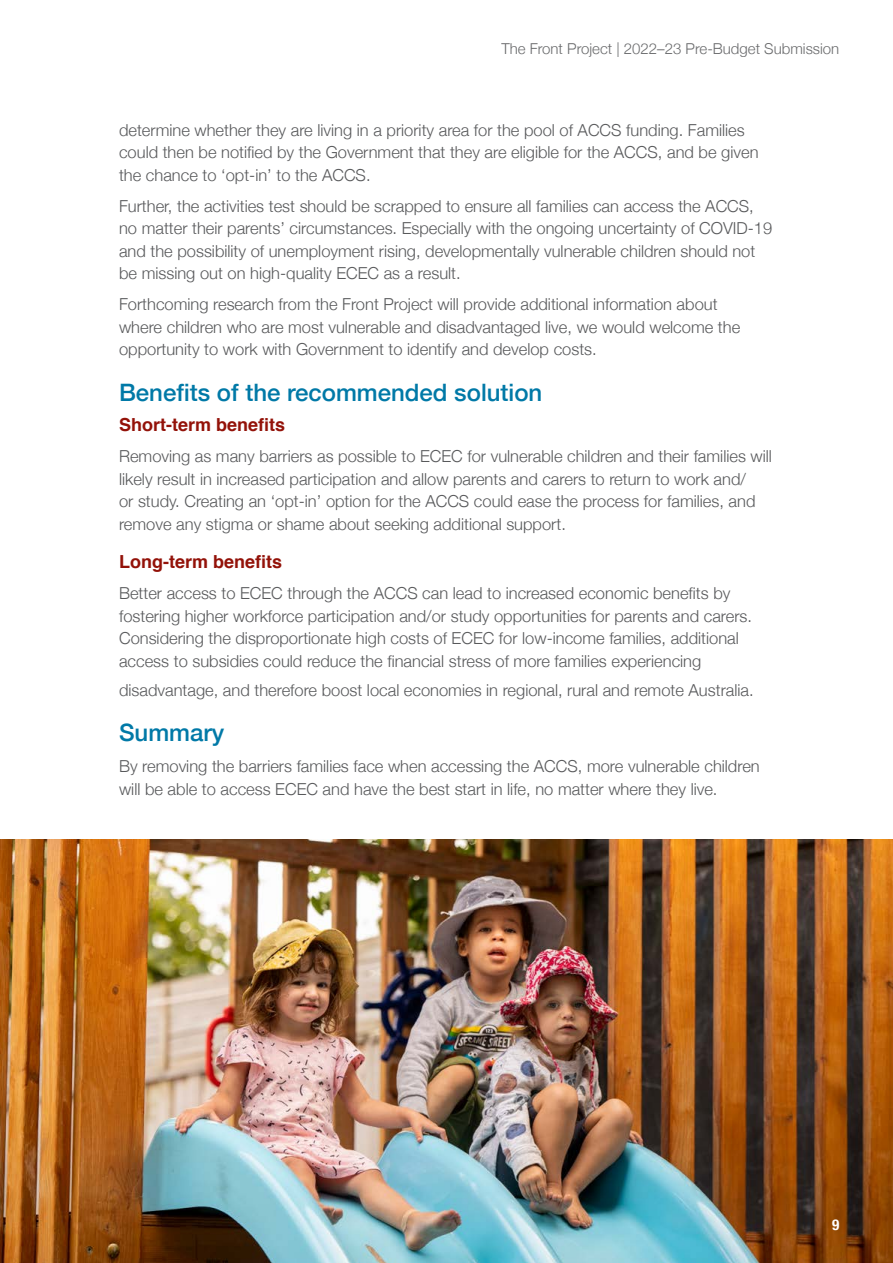
<style>
.page{position:relative;width:893px;height:1263px;background:#fff}
.page>*{position:absolute;margin:0;border:0;box-sizing:border-box;transform-origin:0 0}
.Heading_2{font:500 24px "Helvetica Neue";color:#0079a7}
.Heading_3{font:700 18px "Helvetica";color:#931209}
.Body_text{font:300 16.5px/22.5px "Helvetica Neue";color:#58595b}
.t1{font:300 15px "Helvetica Neue";color:#58595b}
.t2{font:700 condensed 15px "Helvetica Neue";color:#fff}
</style>
<div class="page">
<img style="left:0;top:840px;width:893px;height:423px">
<p class="t1" style="left:501px;top:36px;width:339px">The Front Project | 2022–23 Pre-Budget Submission</p>
<p class="Body_text" style="left:119px;top:117px;width:641px">determine whether they are living in a priority area for the pool of ACCS funding. Families could then be notified by the Government that they are eligible for the ACCS, and be given the chance to ‘opt-in’ to the ACCS.</p>
<p class="Body_text" style="left:119px;top:193px;width:655px">Further, the activities test should be scrapped to ensure all families can access the ACCS, no matter their parents’ circumstances. Especially with the ongoing uncertainty of COVID-19 and the possibility of unemployment rising, developmentally vulnerable children should not be missing out on high-quality ECEC as a result.</p>
<p class="Body_text" style="left:119px;top:292px;width:623px">Forthcoming research from the Front Project will provide additional information about where children who are most vulnerable and disadvantaged live, we would welcome the opportunity to work with Government to identify and develop costs.</p>
<p class="Heading_2" style="left:119px;top:373px;width:425px">Benefits of the recommended solution</p>
<p class="Heading_3" style="left:119px;top:410px;width:168px">Short-term benefits</p>
<p class="Body_text" style="left:119px;top:444px;width:654px">Removing as many barriers as possible to ECEC for vulnerable children and their families will likely result in increased participation and allow parents and carers to return to work and/<br>or study. Creating an ‘opt-in’ option for the ACCS could ease the process for families, and remove any stigma or shame about seeking additional support.</p>
<p class="Heading_3" style="left:119px;top:547px;width:165px">Long-term benefits</p>
<p class="Body_text" style="left:119px;top:581px;width:634px">Better access to ECEC through the ACCS can lead to increased economic benefits by fostering higher workforce participation and/or study opportunities for parents and carers.<br>Considering the disproportionate high costs of ECEC for low-income families, additional access to subsidies could reduce the financial stress of more families experiencing</p>
<p class="Body_text" style="left:119px;top:677px;width:636px">disadvantage, and therefore boost local economies in regional, rural and remote Australia.</p>
<p class="Heading_2" style="left:119px;top:714px;width:107px">Summary</p>
<p class="Body_text" style="left:119px;top:754px;width:642px">By removing the barriers families face when accessing the ACCS, more vulnerable children will be able to access ECEC and have the best start in life, no matter where they live.</p>
<p class="t2" style="left:832px;top:1212px;width:9px">9</p>
</div>
